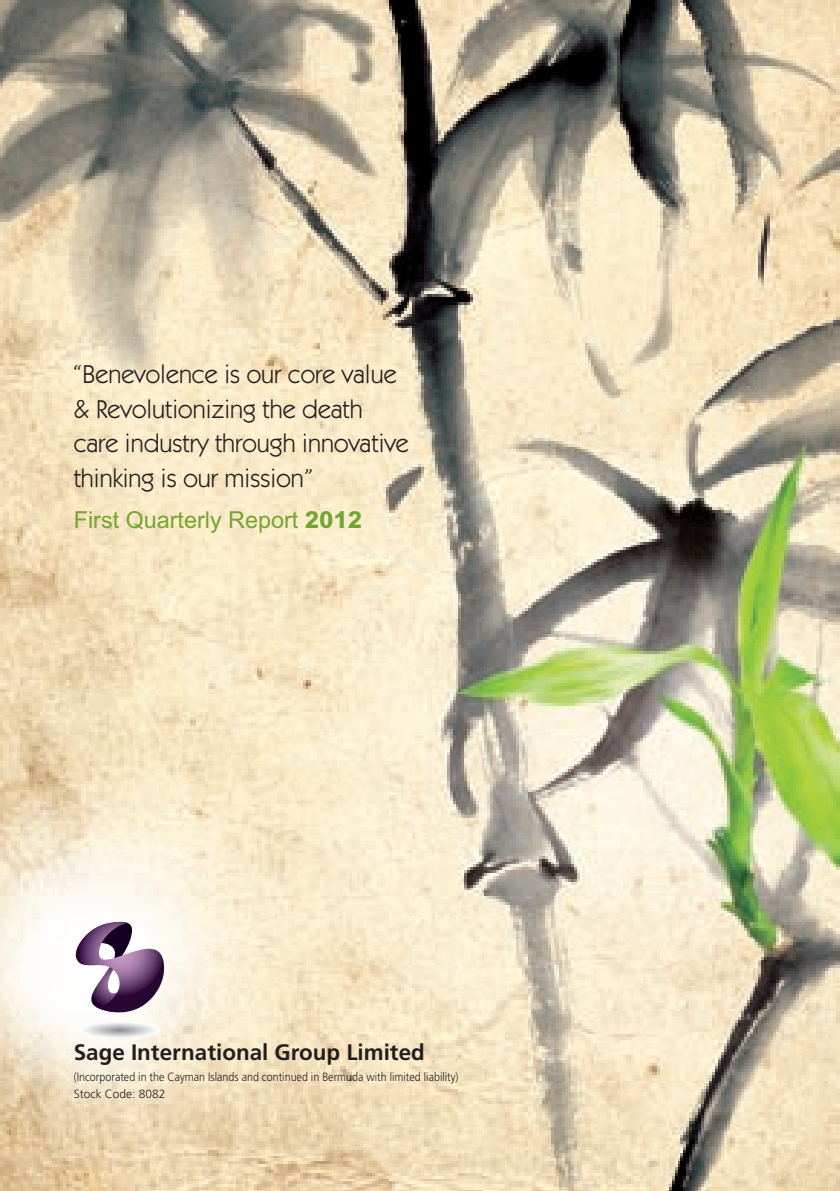
<style>
.page{position:relative;width:840px;height:1191px;background:#fff}
.page>*{position:absolute;margin:0;border:0;box-sizing:border-box;transform-origin:0 0}
.t1{font:26px/34.6px "ITC Kabel Std";color:#231f20}
.t2{font:500 23.4px "M Hei HK";color:#73a532}
.t3{font:700 22.4px "Frutiger LT Std";color:#231f20}
.t4{font:300 12px/16.8px "Frutiger LT Std";color:#231f20;scale:.9 1}
.s1{font-weight:800}
</style>
<div class="page">
<img style="left:0;top:0;width:839px;height:1191px">
<svg style="left:73px;top:921px;width:92px;height:117px"></svg>
<p class="t1" style="left:74px;top:357px;width:336px">“Benevolence is our core value &amp; Revolutionizing the death care industry through innovative thinking is our mission”</p>
<p class="t2" style="left:74px;top:502px;width:290px">First Quarterly Report <span class="s1">2012</span></p>
<p class="t3" style="left:74px;top:1039px;width:352px">Sage International Group Limited</p>
<p class="t4" style="left:74px;top:1068px;width:429px">(Incorporated in the Cayman Islands and continued in Bermuda with limited liability)<br>Stock Code: 8082</p>
</div>
